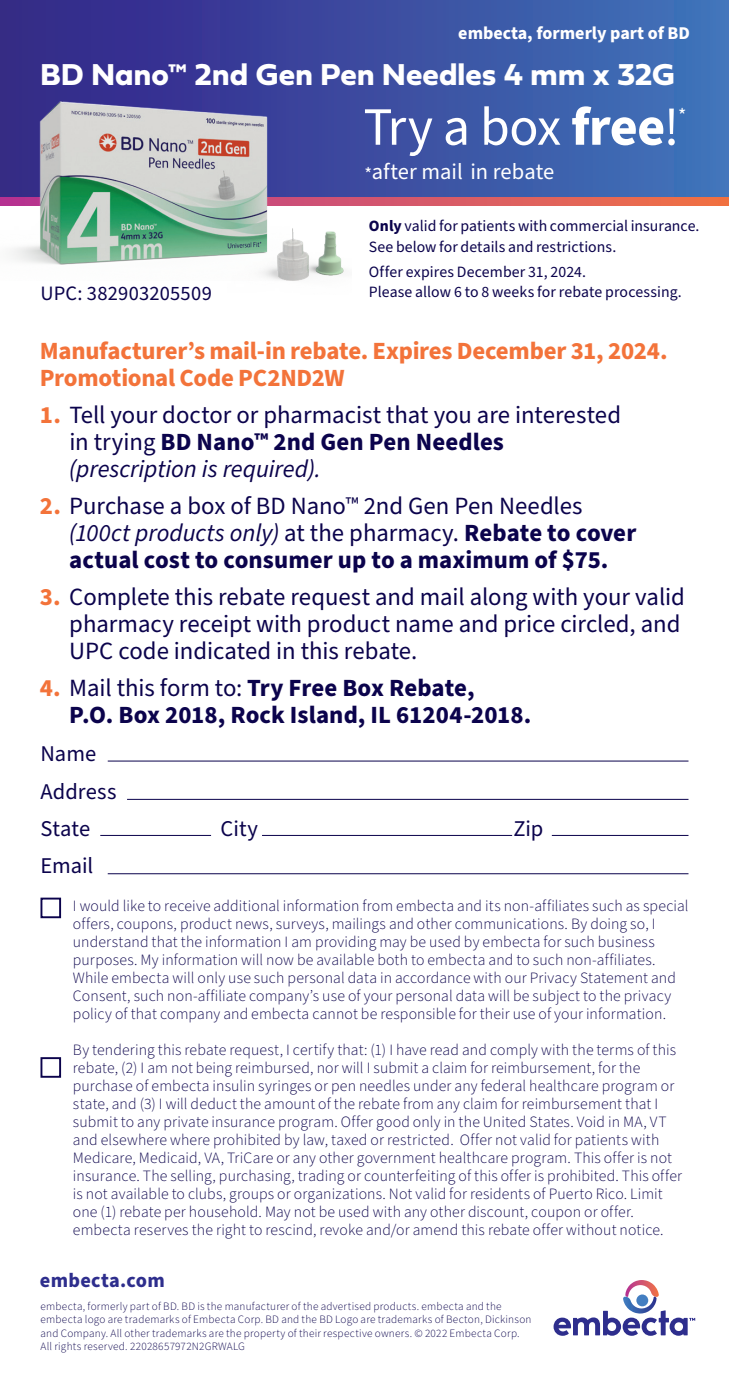
<style>
.page{position:relative;width:729px;height:1377px;background:#fff}
.page>*{position:absolute;margin:0;border:0;box-sizing:border-box;transform-origin:0 0}
.t1{font:54px "Source Sans Pro";letter-spacing:-.02em;color:#fff}
.t2{font:31.5px "Fieldwork Geo Bold";letter-spacing:.01em;color:#fff}
.t3{font:24.75px/27px "Source Sans Pro";color:#0b034c}
.t4{font:700 24.75px/27px "Source Sans Pro";color:#0b034c}
.t5{font:700 24.75px/27px "Source Sans Pro";letter-spacing:-.01em;color:#f3733a}
.t6{font:italic 24.75px "Source Sans Pro";letter-spacing:-.005em;color:#0b034c}
.t7{font:22.5px "Source Sans Pro";color:#0b034c}
.t8{font:22.5px "Source Sans Pro";color:#fff}
.t9{font:20.47px "Source Sans Pro";letter-spacing:.015em;color:#0b034c}
.t10{font:700 20.25px "Source Sans Pro";letter-spacing:.015em;color:#2e2e8d}
.t11{font:19.8px "Source Sans Pro";color:#fff}
.t12{font:700 18px "Source Sans Pro";color:#fff}
.t13{font:300 15.75px/18px "Source Sans Pro";letter-spacing:.01em;color:#0b034c}
.t14{font:15.75px/20px "Source Sans Pro";letter-spacing:.005em;color:#0b034c}
.t15{font:300 11.25px/13.5px "Source Sans Pro";letter-spacing:.025em;color:#0b034c}
.s1{font-size:25.65px}
.s2{font-weight:700}
.s3{font-size:18.45px}
.s4{font-weight:700;color:#f3733a}
.s5{font-weight:700;font-size:20.25px}
.s6{color:#f3733a}
.s7{font-weight:400}
.s8{font-weight:400;font-size:20.25px}
.s9{font-weight:400;font-style:italic}
</style>
<div class="page">
<hr style="left:108px;top:873px;width:580px;height:1px;background:#0b034c">
<hr style="left:552px;top:835px;width:137px;height:1px;background:#0b034c">
<hr style="left:262px;top:835px;width:250px;height:1px;background:#0b034c">
<hr style="left:100px;top:835px;width:111px;height:1px;background:#0b034c">
<hr style="left:127px;top:799px;width:562px;height:1px;background:#0b034c">
<hr style="left:108px;top:761px;width:580px;height:1px;background:#0b034c">
<div style="left:0;top:0;width:729px;height:198px;background:linear-gradient(to right,#342386,#4174ba)"></div>
<svg style="left:290px;top:198px;width:439px;height:7px;background:#dd5f5e"></svg>
<img style="left:0;top:90px;width:290px;height:175px">
<img style="left:228px;top:205px;width:124px;height:76px">
<div style="left:41px;top:898px;width:20px;height:20px;border:2px solid #0b034c"></div>
<div style="left:41px;top:1057px;width:20px;height:21px;border:2px solid #0b034c"></div>
<svg style="left:554px;top:1280px;width:141px;height:56px"></svg>
<p class="t12" style="left:458px;top:21px;width:233px">embecta, formerly part of BD</p>
<h1 class="t2" style="left:40px;top:50px;width:636px">BD Nano<span class="s1">™</span> 2nd Gen Pen Needles 4 mm x 32G</h1>
<h1 class="t1" style="left:363px;top:91px;width:317px">Try a box <span class="s2">free</span>!</h1>
<h1 class="t11" style="left:678px;top:102px;width:10px">*</h1>
<p class="t8" style="left:364px;top:157px;width:191px"><span class="s3">*</span>after mail in rebate</p>
<p class="t14" style="left:369px;top:217px;width:332px"><span class="s2">Only</span> valid for patients with commercial insurance.<br>See below for details and restrictions.</p>
<p class="t14" style="left:369px;top:262px;width:219px">Offer expires December 31, 2024.</p>
<p class="t9" style="left:40px;top:280px;width:173px">UPC: 382903205509</p>
<p class="t14" style="left:369px;top:282px;width:314px">Please allow 6 to 8 weeks for rebate processing.</p>
<p class="t5" style="left:40px;top:338px;width:629px">Manufacturer’s mail-in rebate. Expires December 31, 2024.<br>Promotional Code PC2ND2W</p>
<p class="t3" style="left:69px;top:402px;width:553px;text-indent:-30px"><span class="s4">1.</span> Tell your doctor or pharmacist that you are interested in trying <span class="s2">BD Nano</span><span class="s5">™</span> <span class="s2">2nd Gen Pen Needles</span></p>
<p class="t6" style="left:69px;top:452px;width:253px">(prescription is required).</p>
<p class="t4" style="left:69px;top:493px;width:569px;text-indent:-29px"><span class="s6">2.</span> <span class="s7">Purchase a box of BD Nano</span><span class="s8">™</span> <span class="s7">2nd Gen Pen Needles </span><span class="s9">(100ct products only)</span> <span class="s7">at the pharmacy.</span> Rebate to cover actual cost to consumer up to a maximum of $75.</p>
<p class="t3" style="left:69px;top:584px;width:617px;text-indent:-29px"><span class="s4">3.</span> Complete this rebate request and mail along with your valid pharmacy receipt with product name and price circled, and<br>UPC code indicated in this rebate.</p>
<p class="t4" style="left:40px;top:675px;width:436px"><span class="s6">4.</span> <span class="s7">Mail this form to:</span> Try Free Box Rebate,</p>
<p class="t4" style="left:69px;top:702px;width:464px">P.O. Box 2018, Rock Island, IL 61204-2018.</p>
<p class="t7" style="left:40px;top:739px;width:57px">Name</p>
<p class="t7" style="left:40px;top:776px;width:78px">Address</p>
<p class="t7" style="left:40px;top:813px;width:51px">State</p>
<p class="t7" style="left:221px;top:813px;width:39px">City</p>
<p class="t7" style="left:513px;top:813px;width:32px">Zip</p>
<p class="t7" style="left:40px;top:851px;width:54px">Email</p>
<p class="t13" style="left:73px;top:897px;width:617px">I would like to receive additional information from embecta and its non-affiliates such as special offers, coupons, product news, surveys, mailings and other communications. By doing so, I understand that the information I am providing may be used by embecta for such business purposes. My information will now be available both to embecta and to such non-affiliates.<br>While embecta will only use such personal data in accordance with our Privacy Statement and Consent, such non-affiliate company’s use of your personal data will be subject to the privacy policy of that company and embecta cannot be responsible for their use of your information.</p>
<p class="t13" style="left:73px;top:1041px;width:605px">By tendering this rebate request, I certify that: (1) I have read and comply with the terms of this</p>
<p class="t13" style="left:73px;top:1059px;width:611px">rebate, (2) I am not being reimbursed, nor will I submit a claim for reimbursement, for the purchase of embecta insulin syringes or pen needles under any federal healthcare program or state, and (3) I will deduct the amount of the rebate from any claim for reimbursement that I submit to any private insurance program. Offer good only in the United States. Void in MA, VT and elsewhere where prohibited by law, taxed or restricted. Offer not valid for patients with Medicare, Medicaid, VA, TriCare or any other government healthcare program. This offer is not insurance. The selling, purchasing, trading or counterfeiting of this offer is prohibited. This offer is not available to clubs, groups or organizations. Not valid for residents of Puerto Rico. Limit one (1) rebate per household. May not be used with any other discount, coupon or offer. embecta reserves the right to rescind, revoke and/or amend this rebate offer without notice.</p>
<h2 class="t10" style="left:40px;top:1267px;width:126px">embecta.com</h2>
<p class="t15" style="left:40px;top:1299px;width:493px">embecta, formerly part of BD. BD is the manufacturer of the advertised products. embecta and the embecta logo are trademarks of Embecta Corp. BD and the BD Logo are trademarks of Becton, Dickinson and Company. All other trademarks are the property of their respective owners. © 2022 Embecta Corp.<br>All rights reserved. 22028657972N2GRWALG</p>
</div>
